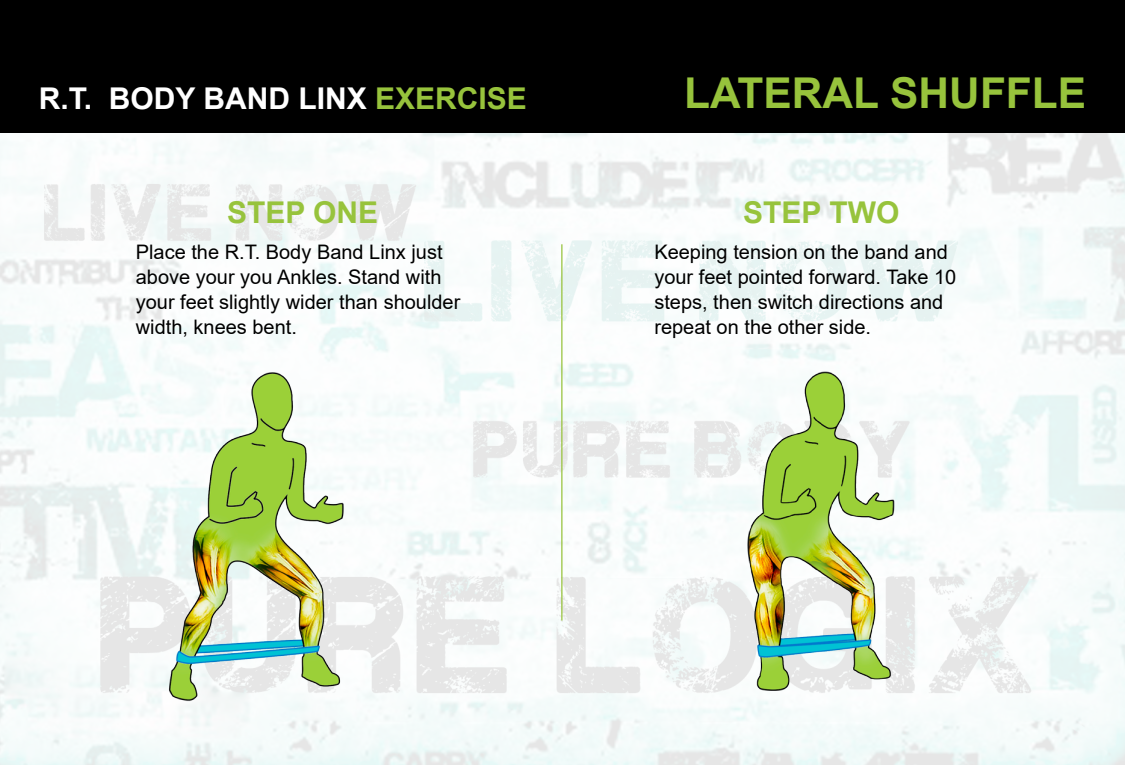
<style>
.page{position:relative;width:1125px;height:765px;background:#fff}
.page>*{position:absolute;margin:0;border:0;box-sizing:border-box;transform-origin:0 0}
.t1{font:700 42.5px "Arial";color:#97c33c}
.t2{font:700 30px "Arial";color:#fff}
.t3{font:700 30px "Arial";color:#97c33c}
.t4{font:20px/25px "Arial";color:#000}
.s1{color:#97c33c}
</style>
<div class="page">
<img style="left:0;top:132px;width:1125px;height:633px">
<div style="left:0;top:0;width:1125px;height:132px;background:#000"></div>
<img style="left:158px;top:356px;width:226px;height:350px">
<img style="left:703px;top:354px;width:227px;height:352px">
<hr style="left:561px;top:244px;width:1px;height:376px;background:#97c33c">
<h2 class="t2" style="left:39px;top:77px;width:489px">R.T. BODY BAND LINX <span class="s1">EXERCISE</span></h2>
<h1 class="t1" style="left:684px;top:63px;width:404px">LATERAL SHUFFLE</h1>
<h2 class="t3" style="left:743px;top:191px;width:158px">STEP TWO</h2>
<h2 class="t3" style="left:227px;top:191px;width:153px">STEP ONE</h2>
<p class="t4" style="left:136px;top:239px;width:326px">Place the R.T. Body Band Linx just above your you Ankles. Stand with your feet slightly wider than shoulder width, knees bent.</p>
<p class="t4" style="left:654px;top:239px;width:304px">Keeping tension on the band and your feet pointed forward. Take 10 steps, then switch directions and repeat on the other side.</p>
</div>
